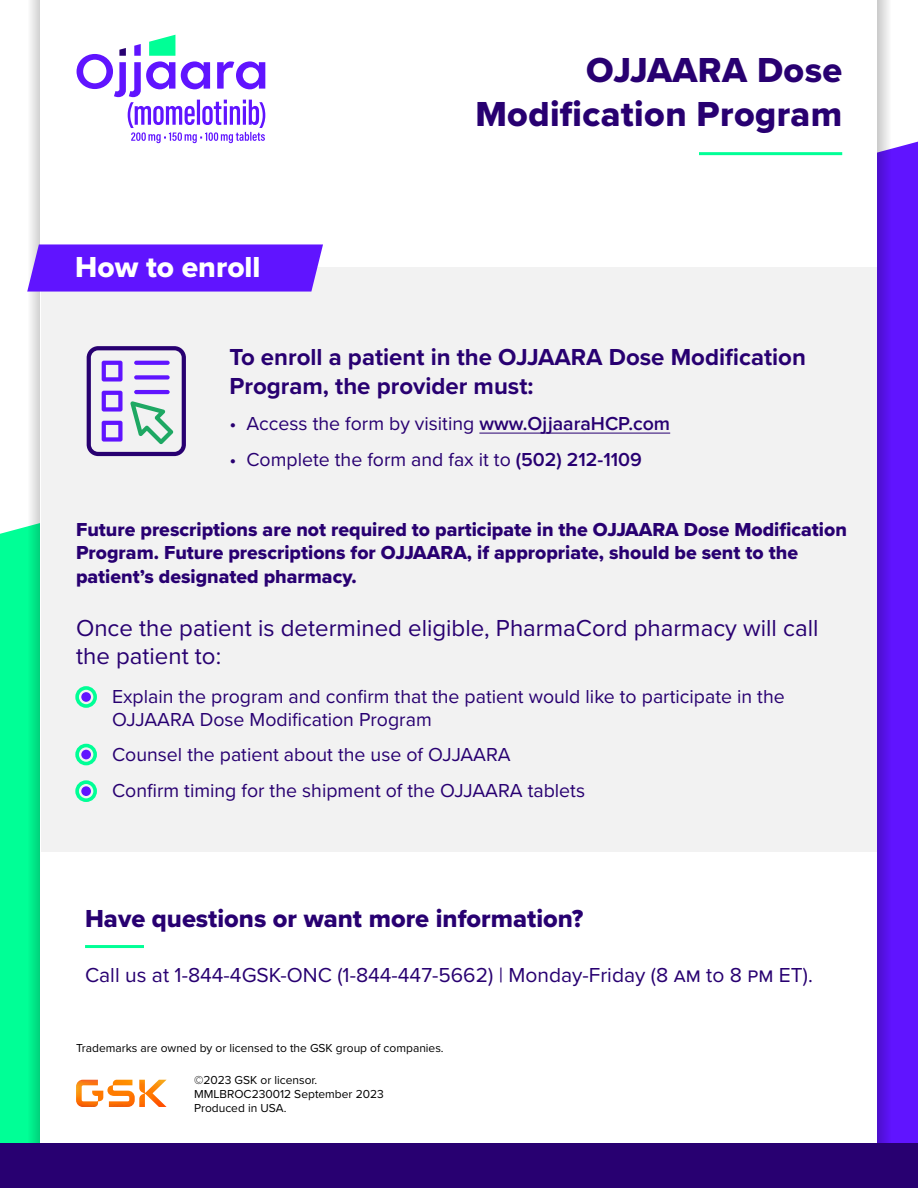
<style>
.page{position:relative;width:918px;height:1188px;background:#fff}
.page>*{position:absolute;margin:0;border:0;box-sizing:border-box;transform-origin:0 0}
.t1{font:36px/43.2px "Proxima Nova Extrabld";letter-spacing:.01em;color:#280071;text-align:right}
.t2{font:30px "Proxima Nova Extrabld";color:#fff}
.t3{font:25.5px "Proxima Nova Extrabld";color:#280071}
.t4{font:24px/28.8px "Proxima Nova";color:#280071}
.t5{font:700 24px/28.8px "Proxima Nova";color:#280071}
.t6{font:21px "Proxima Nova";color:#280071}
.t7{font:19.5px/23.4px "Proxima Nova";color:#280071}
.t8{font:19.5px/23.4px "Proxima Nova Extrabld";color:#280071}
.t9{font:12px/14.4px "Proxima Nova";color:#000}
.s1{font-weight:600}
</style>
<div class="page">
<div style="left:0;top:526px;width:27px;height:617px;background:#00ff96"></div>
<div style="left:891px;top:142px;width:27px;height:1001px;background:#6014ff"></div>
<svg style="left:27px;top:0;width:13px;height:1143px"></svg>
<svg style="left:878px;top:0;width:13px;height:1143px;background:#682de4"></svg>
<div style="left:41px;top:267px;width:836px;height:585px;background:#f2f2f2"></div>
<svg style="left:27px;top:244px;width:296px;height:48px;background:#6821fe"></svg>
<div style="left:0;top:1143px;width:918px;height:45px;background:#280071"></div>
<hr style="left:479px;top:433px;width:191px;height:1px;background:#280071">
<svg style="left:77px;top:35px;width:188px;height:108px"></svg>
<svg style="left:87px;top:346px;width:99px;height:110px"></svg>
<hr style="left:85px;top:945px;width:59px;height:3px;background:#00ff96">
<hr style="left:699px;top:152px;width:143px;height:3px;background:#00ff96">
<div style="left:75px;top:686px;width:22px;height:22px;border:4px solid #00ff96;border-radius:50%"></div>
<div style="left:81px;top:692px;width:10px;height:10px;background:#6014ff;border-radius:50%"></div>
<div style="left:75px;top:744px;width:22px;height:21px;border:4px solid #00ff96;border-radius:50%"></div>
<div style="left:81px;top:750px;width:10px;height:9px;background:#6014ff;border-radius:50%"></div>
<div style="left:75px;top:780px;width:22px;height:22px;border:4px solid #00ff96;border-radius:50%"></div>
<div style="left:81px;top:786px;width:10px;height:10px;background:#6014ff;border-radius:50%"></div>
<svg style="left:76px;top:1080px;width:91px;height:27px"></svg>
<h2 class="t2" style="left:75px;top:245px;width:187px">How to enroll</h2>
<h1 class="t1" style="left:475px;top:48px;width:368px">OJJAARA Dose<br>Modification Program</h1>
<p class="t5" style="left:229px;top:342px;width:578px">To enroll a patient in the OJJAARA Dose Modification<br>Program, the provider must:</p>
<p class="t7" style="left:229px;top:411px;width:442px">• Access the form by visiting <span class="s1">www.OjjaaraHCP.com</span></p>
<p class="t7" style="left:229px;top:447px;width:414px">• Complete the form and fax it to <span class="s1">(502) 212-1109</span></p>
<p class="t8" style="left:76px;top:517px;width:772px">Future prescriptions are not required to participate in the OJJAARA Dose Modification<br>Program. Future prescriptions for OJJAARA, if appropriate, should be sent to the patient’s designated pharmacy.</p>
<p class="t4" style="left:76px;top:612px;width:744px">Once the patient is determined eligible, PharmaCord pharmacy will call the patient to:</p>
<p class="t7" style="left:112px;top:684px;width:674px">Explain the program and confirm that the patient would like to participate in the<br>OJJAARA Dose Modification Program</p>
<p class="t7" style="left:112px;top:736px;width:475px;line-height:35.4px">Counsel the patient about the use of OJJAARA<br>Confirm timing for the shipment of the OJJAARA tablets</p>
<h3 class="t3" style="left:85px;top:899px;width:500px">Have questions or want more information?</h3>
<p class="t6" style="left:85px;top:959px;width:729px">Call us at 1-844-4GSK-ONC (1-844-447-5662) | Monday-Friday (8 am to 8 pm ET).</p>
<p class="t9" style="left:76px;top:1041px;width:369px">Trademarks are owned by or licensed to the GSK group of companies.</p>
<p class="t9" style="left:194px;top:1072px;width:191px">©2023 GSK or licensor.<br>MMLBROC230012 September 2023<br>Produced in USA.</p>
</div>
